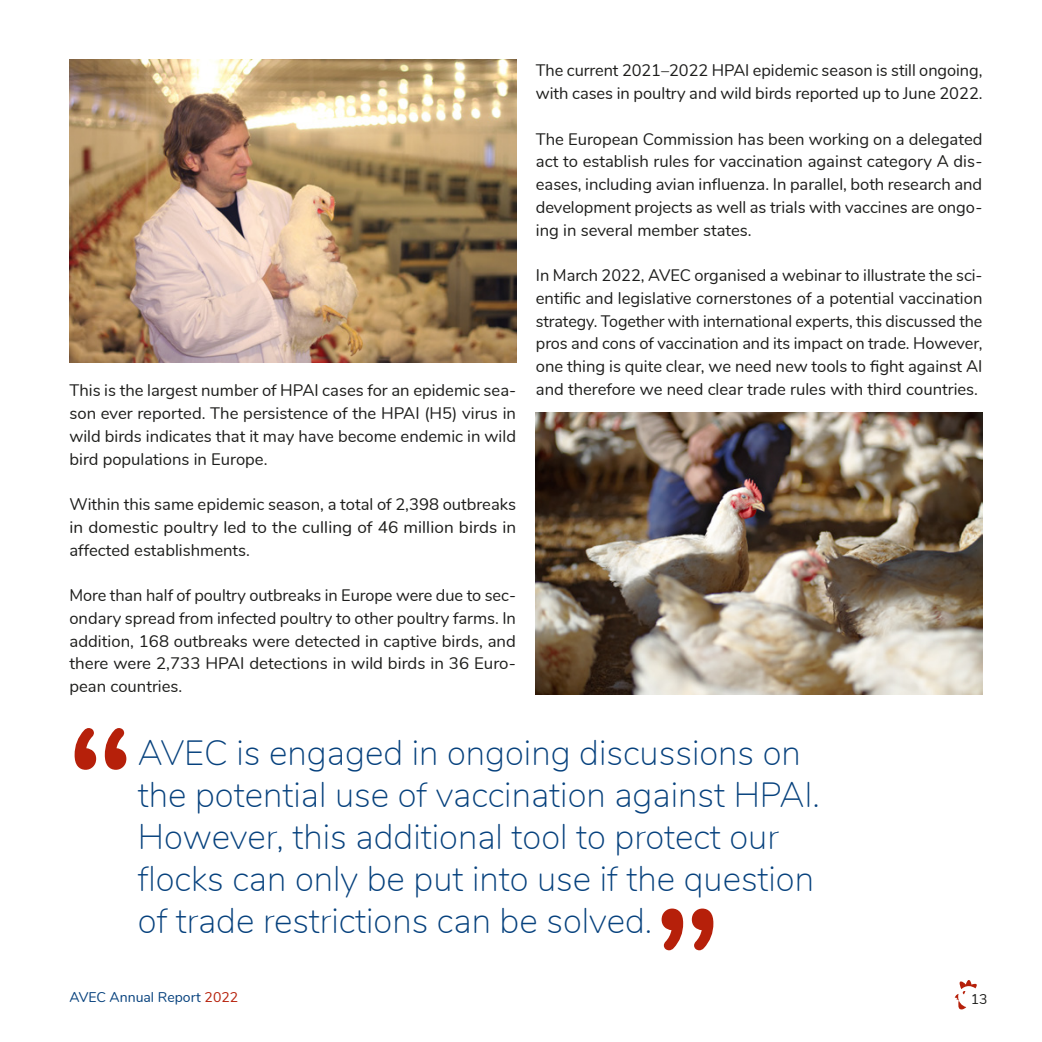
<style>
.page{position:relative;width:1042px;height:1042px;background:#fff}
.page>*{position:absolute;margin:0;border:0;box-sizing:border-box;transform-origin:0 0}
.t1{font:600 169.75px "Nunito";color:#b6200a}
.t2{font:200 35px/42px "Nunito";color:#06417d}
.t3{font:16.62px/22.8px "Nunito";color:#1d1d1b;text-align:justify}
.t4{font:14px "Nunito";color:#06417d}
.t5{font:14px "Nunito";color:#1d1d1b}
.s1{color:#b6200a}
</style>
<div class="page">
<img style="left:69px;top:60px;width:447px;height:302px">
<img style="left:536px;top:413px;width:446px;height:281px">
<svg style="left:954px;top:980px;width:23px;height:30px"></svg>
<p class="t3" style="left:69px;top:378px;width:448px">This is the largest number of HPAI cases for an epidemic sea&shy;son ever reported. The persistence of the HPAI (H5) virus in wild birds indicates that it may have become endemic in wild bird populations in Europe.</p>
<p class="t3" style="left:69px;top:492px;width:448px">Within this same epidemic season, a total of 2,398 outbreaks in domestic poultry led to the culling of 46 million birds in affected establishments.</p>
<p class="t3" style="left:69px;top:583px;width:448px">More than half of poultry outbreaks in Europe were due to sec&shy;ondary spread from infected poultry to other poultry farms. In addition, 168 outbreaks were detected in captive birds, and there were 2,733 HPAI detections in wild birds in 36 Euro&shy;pean countries.</p>
<p class="t3" style="left:536px;top:58px;width:448px">The current 2021–2022 HPAI epidemic season is still ongoing, with cases in poultry and wild birds reported up to June 2022.</p>
<p class="t3" style="left:536px;top:127px;width:448px">The European Commission has been working on a delegated act to establish rules for vaccination against category A dis&shy;eases, including avian influenza. In parallel, both research and development projects as well as trials with vaccines are ongo&shy;ing in several member states.</p>
<p class="t3" style="left:536px;top:263px;width:448px">In March 2022, AVEC organised a webinar to illustrate the sci&shy;entific and legislative cornerstones of a potential vaccination strategy. Together with international experts, this discussed the pros and cons of vaccination and its impact on trade. However, one thing is quite clear, we need new tools to fight against AI and therefore we need clear trade rules with third countries.</p>
<h1 class="t1" style="left:136px;top:833px;width:72px;rotate:-180deg">”</h1>
<h2 class="t2" style="left:138px;top:730px;width:683px">AVEC is engaged in ongoing discussions on the potential use of vaccination against HPAI.<br>However, this additional tool to protect our flocks can only be put into use if the question of trade restrictions can be solved.</h2>
<h1 class="t1" style="left:652px;top:845px;width:72px">”</h1>
<p class="t4" style="left:69px;top:986px;width:170px">AVEC Annual Report <span class="s1">2022</span></p>
<p class="t5" style="left:971px;top:989px;width:18px">13</p>
</div>
